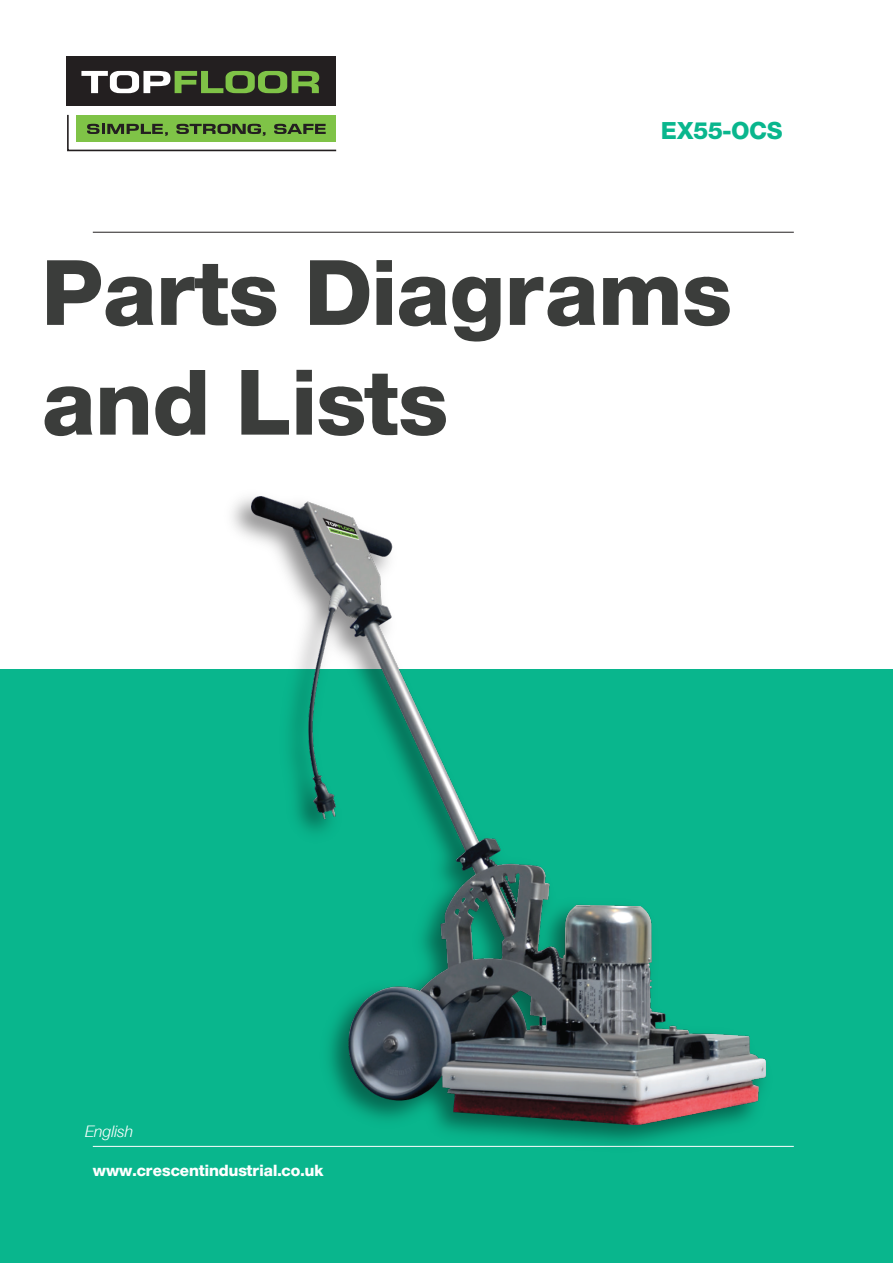
<style>
.page{position:relative;width:893px;height:1263px;background:#fff}
.page>*{position:absolute;margin:0;border:0;box-sizing:border-box;transform-origin:0 0}
.t1{font:800 91.5px/109.6px "Neue Helvetica BQ";color:#3b3d3b}
.t2{font:800 24px "Neue Helvetica BQ";color:#09b68d}
.t3{font:800 15.9px "Neue Helvetica BQ";color:#fff}
.t4{font:italic 15.9px "Helvetica Neue";color:#fff}
</style>
<div class="page">
<div style="left:0;top:669px;width:893px;height:593px;background:#09b68d"></div>
<hr style="left:93px;top:1146px;width:701px;height:1px;background:#fff">
<hr style="left:93px;top:232px;width:701px;height:1px;background:#231f20">
<div style="left:66px;top:57px;width:270px;height:49px;background:#231f20"></div>
<svg style="left:81px;top:71px;width:238px;height:22px"></svg>
<svg style="left:67px;top:114px;width:269px;height:38px"></svg>
<img style="left:217px;top:497px;width:560px;height:650px">
<img style="left:251px;top:496px;width:514px;height:628px">
<h2 class="t2" style="left:661px;top:115px;width:123px">EX55-OCS</h2>
<h1 class="t1" style="left:42px;top:236px;width:691px">Parts Diagrams and Lists</h1>
<p class="t4" style="left:85px;top:1121px;width:50px">English</p>
<p class="t3" style="left:93px;top:1160px;width:232px">www.crescentindustrial.co.uk</p>
</div>
